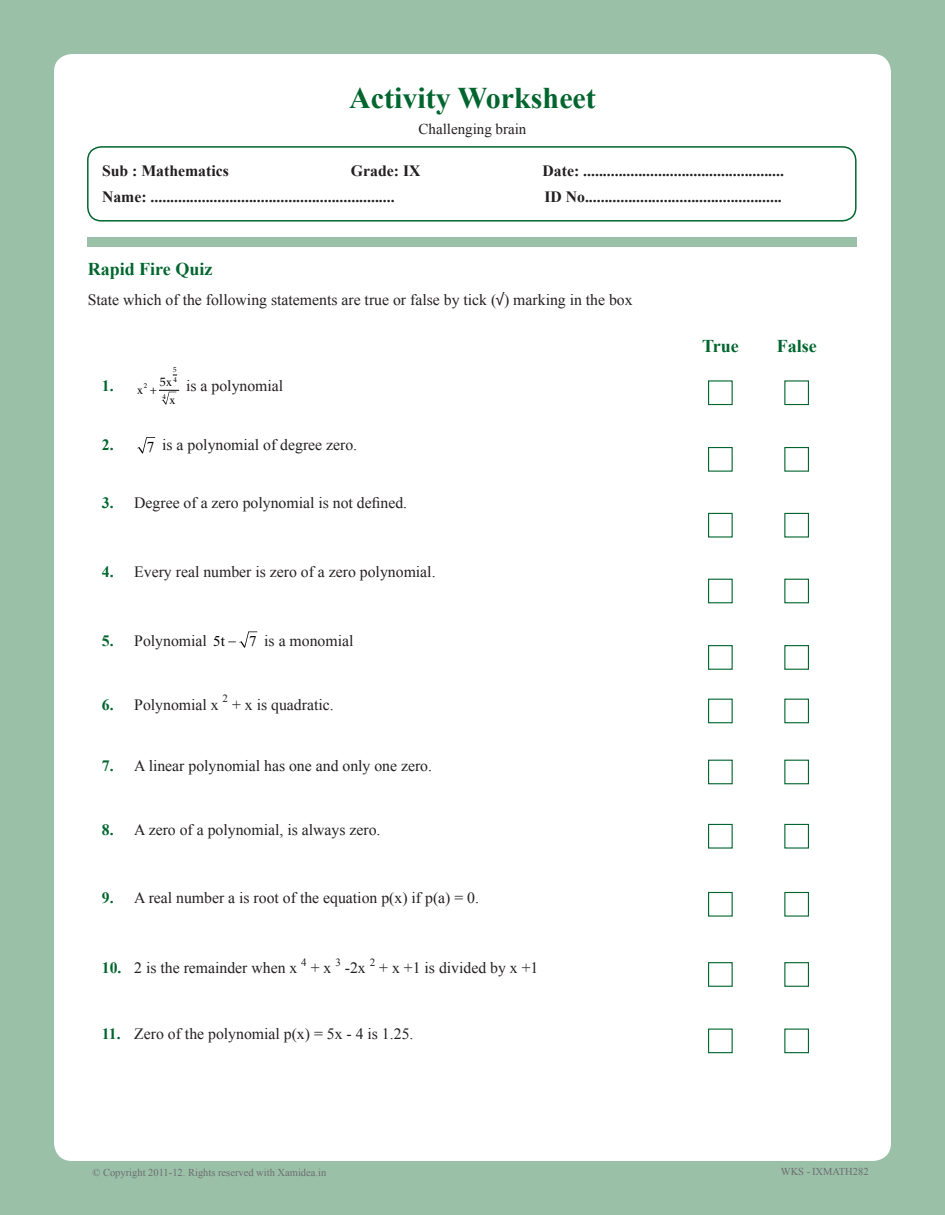
<style>
.page{position:relative;width:945px;height:1215px;background:#9bc0a8}
.page>*{position:absolute;margin:0;border:0;box-sizing:border-box;transform-origin:0 0}
.t1{font:700 30px "Times New Roman";color:#00652e}
.Choice{font:700 18px "Times New Roman";color:#00652e}
.Number{font:15.75px "Times New Roman";color:#231f20}
.t2{font:700 15.75px "Times New Roman";color:#231f20}
.Body{font:15.75px "Times New Roman";color:#231f20}
.Number-2{font:700 15.75px "Times New Roman";color:#00652e}
.t3{font:15px "Times New Roman";color:#231f20}
.t4{font:15px "Times New Roman";color:#000}
.t5{font:12px/17.9px "Times";color:#000;text-align:right}
.Number-3{font:10.95px "Times New Roman";color:#231f20}
.t6{font:10.5px "Times New Roman";color:#6c6d70}
.t7{font:6.9px/9.9px "Palatino";color:#000}
.s1{font-family:"Palatino"}
.s2{font-weight:700;color:#00652e}
.s3{font-size:15px;color:#000}
.s4{color:#000}
</style>
<div class="page">
<div style="left:54px;top:54px;width:837px;height:1107px;background:#fff;border-radius:18px"></div>
<div style="left:88px;top:237px;width:769px;height:10px;background:#9bc0a8"></div>
<div style="left:87px;top:146px;width:770px;height:76px;border:2px solid #00652e;border-radius:14px"></div>
<div style="left:708px;top:380px;width:25px;height:25px;background:#fff;border:1px solid #00652e"></div>
<div style="left:784px;top:380px;width:25px;height:25px;background:#fff;border:1px solid #00652e"></div>
<svg style="left:137px;top:437px;width:18px;height:16px"></svg>
<div style="left:708px;top:447px;width:25px;height:25px;background:#fff;border:1px solid #00652e"></div>
<div style="left:784px;top:447px;width:25px;height:25px;background:#fff;border:1px solid #00652e"></div>
<div style="left:708px;top:513px;width:25px;height:25px;background:#fff;border:1px solid #00652e"></div>
<div style="left:784px;top:513px;width:25px;height:25px;background:#fff;border:1px solid #00652e"></div>
<div style="left:708px;top:579px;width:25px;height:24px;background:#fff;border:1px solid #00652e"></div>
<div style="left:784px;top:579px;width:25px;height:24px;background:#fff;border:1px solid #00652e"></div>
<svg style="left:239px;top:631px;width:18px;height:17px"></svg>
<div style="left:708px;top:645px;width:25px;height:25px;background:#fff;border:1px solid #00652e"></div>
<div style="left:784px;top:645px;width:25px;height:25px;background:#fff;border:1px solid #00652e"></div>
<div style="left:708px;top:699px;width:25px;height:24px;background:#fff;border:1px solid #00652e"></div>
<div style="left:784px;top:699px;width:25px;height:24px;background:#fff;border:1px solid #00652e"></div>
<div style="left:708px;top:760px;width:25px;height:24px;background:#fff;border:1px solid #00652e"></div>
<div style="left:784px;top:760px;width:25px;height:24px;background:#fff;border:1px solid #00652e"></div>
<div style="left:708px;top:824px;width:25px;height:25px;background:#fff;border:1px solid #00652e"></div>
<div style="left:784px;top:824px;width:25px;height:25px;background:#fff;border:1px solid #00652e"></div>
<div style="left:708px;top:892px;width:25px;height:25px;background:#fff;border:1px solid #00652e"></div>
<div style="left:784px;top:892px;width:25px;height:25px;background:#fff;border:1px solid #00652e"></div>
<div style="left:708px;top:962px;width:25px;height:25px;background:#fff;border:1px solid #00652e"></div>
<div style="left:784px;top:962px;width:25px;height:25px;background:#fff;border:1px solid #00652e"></div>
<div style="left:708px;top:1029px;width:25px;height:24px;background:#fff;border:1px solid #00652e"></div>
<div style="left:784px;top:1029px;width:25px;height:24px;background:#fff;border:1px solid #00652e"></div>
<svg style="left:159px;top:389px;width:20px;height:16px"></svg>
<h1 class="t1" style="left:349px;top:77px;width:248px">Activity Worksheet</h1>
<p class="t3" style="left:419px;top:119px;width:109px">Challenging brain</p>
<p class="t2" style="left:102px;top:160px;width:128px">Sub : Mathematics</p>
<p class="t2" style="left:351px;top:160px;width:71px">Grade: IX</p>
<p class="t2" style="left:543px;top:160px;width:243px">Date: ...................................................</p>
<p class="t2" style="left:102px;top:186px;width:294px">Name: ..............................................................</p>
<p class="t2" style="left:544px;top:186px;width:239px">ID No..................................................</p>
<p class="Choice" style="left:88px;top:257px;width:126px">Rapid Fire Quiz</p>
<p class="Body" style="left:88px;top:289px;width:546px">State which of the following statements are true or false by tick ( ) marking in the box</p>
<p class="t7" style="left:173px;top:365px;width:5px">5<br>4</p>
<p class="Number-2" style="left:102px;top:375px;width:13px">1.</p>
<p class="t5" style="left:137px;top:381px;width:7px">x</p>
<p class="t5" style="left:160px;top:373px;width:17px"><span class="s1">5</span>x x</p>
<p class="t7" style="left:144px;top:381px;width:5px">2</p>
<p class="t7" style="left:163px;top:392px;width:5px">4</p>
<p class="Number" style="left:186px;top:376px;width:99px">is a polynomial</p>
<p class="Number-2" style="left:102px;top:434px;width:13px">2.</p>
<p class="t4" style="left:147px;top:437px;width:9px">7</p>
<p class="Number" style="left:162px;top:434px;width:197px">is a polynomial of degree zero.</p>
<p class="Number" style="left:102px;top:492px;width:307px"><span class="s2">3.</span> Degree of a zero polynomial is not defined.</p>
<p class="Number" style="left:102px;top:561px;width:335px"><span class="s2">4.</span> Every real number is zero of a zero polynomial.</p>
<p class="Number" style="left:102px;top:631px;width:136px"><span class="s2">5.</span> Polynomial <span class="s3">5t</span> <span class="s4">−</span></p>
<p class="t4" style="left:249px;top:631px;width:9px">7</p>
<p class="Number" style="left:264px;top:631px;width:91px">is a monomial</p>
<p class="Number" style="left:102px;top:694px;width:118px"><span class="s2">6.</span> Polynomial x</p>
<p class="Number-3" style="left:223px;top:691px;width:7px">2</p>
<p class="Number" style="left:232px;top:694px;width:103px">+ x is quadratic.</p>
<p class="Number" style="left:102px;top:755px;width:332px"><span class="s2">7.</span> A linear polynomial has one and only one zero.</p>
<p class="Number" style="left:102px;top:819px;width:280px"><span class="s2">8.</span> A zero of a polynomial, is always zero.</p>
<p class="Number" style="left:102px;top:887px;width:379px"><span class="s2">9.</span> A real number a is root of the equation p(x) if p(a) = 0.</p>
<p class="Number" style="left:102px;top:957px;width:197px"><span class="s2">10.</span> 2 is the remainder when x</p>
<p class="Number-3" style="left:301px;top:955px;width:7px">4</p>
<p class="Number-3" style="left:335px;top:955px;width:7px">3</p>
<p class="Number-3" style="left:370px;top:955px;width:7px">2</p>
<p class="Number" style="left:379px;top:957px;width:161px">+ x +1 is divided by x +1</p>
<p class="Number" style="left:345px;top:957px;width:22px">-2x</p>
<p class="Number" style="left:311px;top:957px;width:22px">+ x</p>
<p class="Number" style="left:102px;top:1024px;width:313px"><span class="s2">11.</span> Zero of the polynomial p(x) = 5x - 4 is 1.25.</p>
<p class="Choice" style="left:702px;top:333px;width:38px">True</p>
<p class="Choice" style="left:777px;top:333px;width:41px">False</p>
<p class="t6" style="left:92px;top:1165px;width:235px">© Copyright 2011-12. Rights reserved with Xamidea.in</p>
<p class="t6" style="left:781px;top:1164px;width:89px">WKS - IXMATH282</p>
</div>
